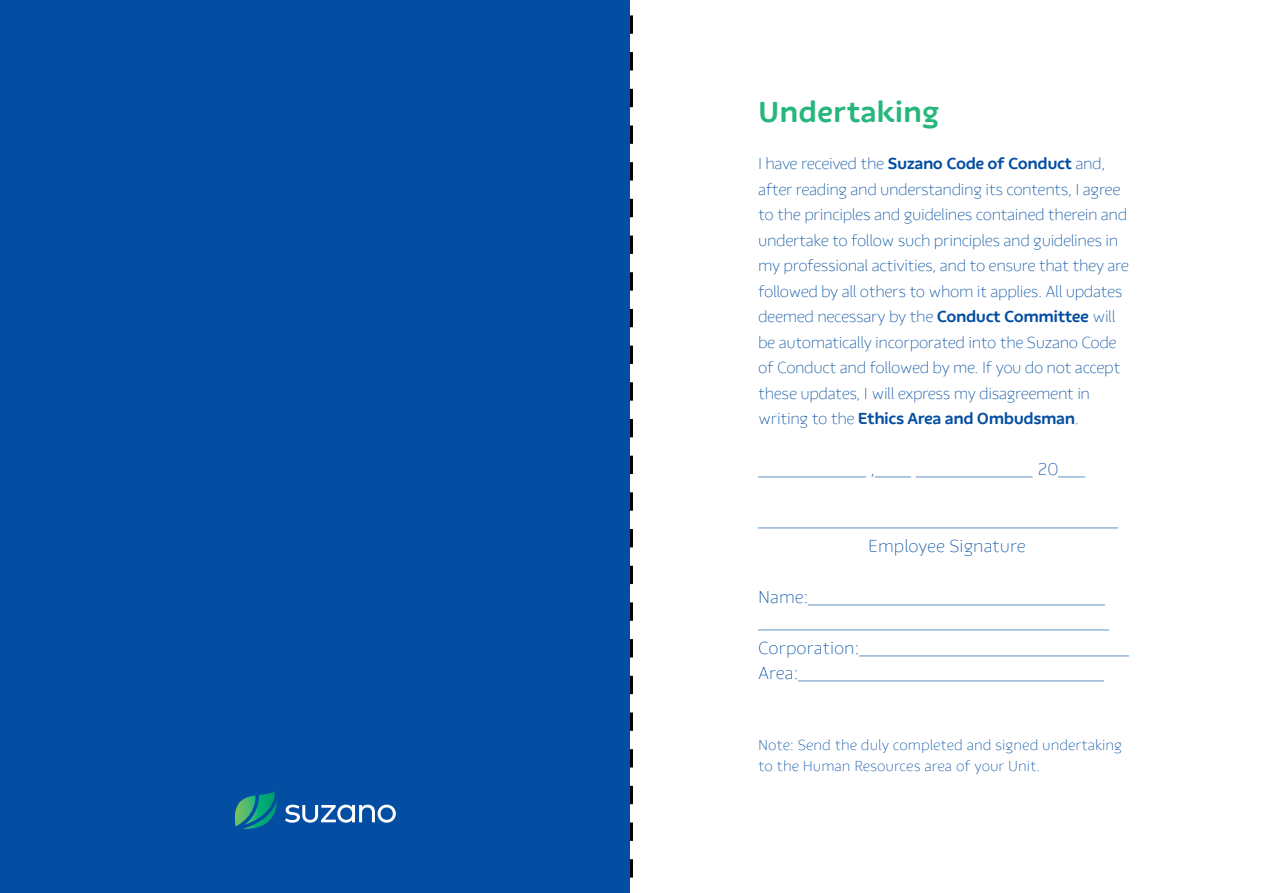
<style>
.page{position:relative;width:1263px;height:893px;background:#fff}
.page>*{position:absolute;margin:0;border:0;box-sizing:border-box;transform-origin:0 0}
.t1{font:700 30px "Suzano Sans";color:#27b67c}
.t2{font:100 18px/25.5px "Suzano Sans";color:#034ea2}
.t3{font:100 16.5px/25.5px "Suzano Sans";letter-spacing:-.025em;color:#034ea2}
.t4{font:100 15px/21px "Suzano Sans";color:#034ea2}
.s1{font-weight:700}
</style>
<div class="page">
<div style="left:0;top:0;width:630px;height:893px;background:#034ea2"></div>
<svg style="left:235px;top:791px;width:42px;height:38px"></svg>
<svg style="left:285px;top:805px;width:111px;height:18px"></svg>
<svg style="left:630px;top:15px;width:3px;height:863px"></svg>
<h1 class="t1" style="left:758px;top:94px;width:183px">Undertaking</h1>
<p class="t3" style="left:758px;top:151px;width:372px">I have received the <span class="s1">Suzano Code of Conduct</span> and, after reading and understanding its contents, I agree to the principles and guidelines contained therein and undertake to follow such principles and guidelines in my professional activities, and to ensure that they are followed by all others to whom it applies. All updates deemed necessary by the <span class="s1">Conduct Committee</span> will be automatically incorporated into the Suzano Code of Conduct and followed by me. If you do not accept these updates, I will express my disagreement in writing to the <span class="s1">Ethics Area and Ombudsman</span>.</p>
<p class="t2" style="left:758px;top:456px;width:329px">____________ ,____ _____________ 20___</p>
<p class="t2" style="left:868px;top:507px;width:252px;text-indent:-110px">________________________________________<br>Employee Signature</p>
<p class="t2" style="left:758px;top:584px;width:373px">Name:_________________________________ _______________________________________ Corporation:______________________________ Area:__________________________________</p>
<p class="t4" style="left:758px;top:734px;width:366px">Note: Send the duly completed and signed undertaking to the Human Resources area of your Unit.</p>
</div>
